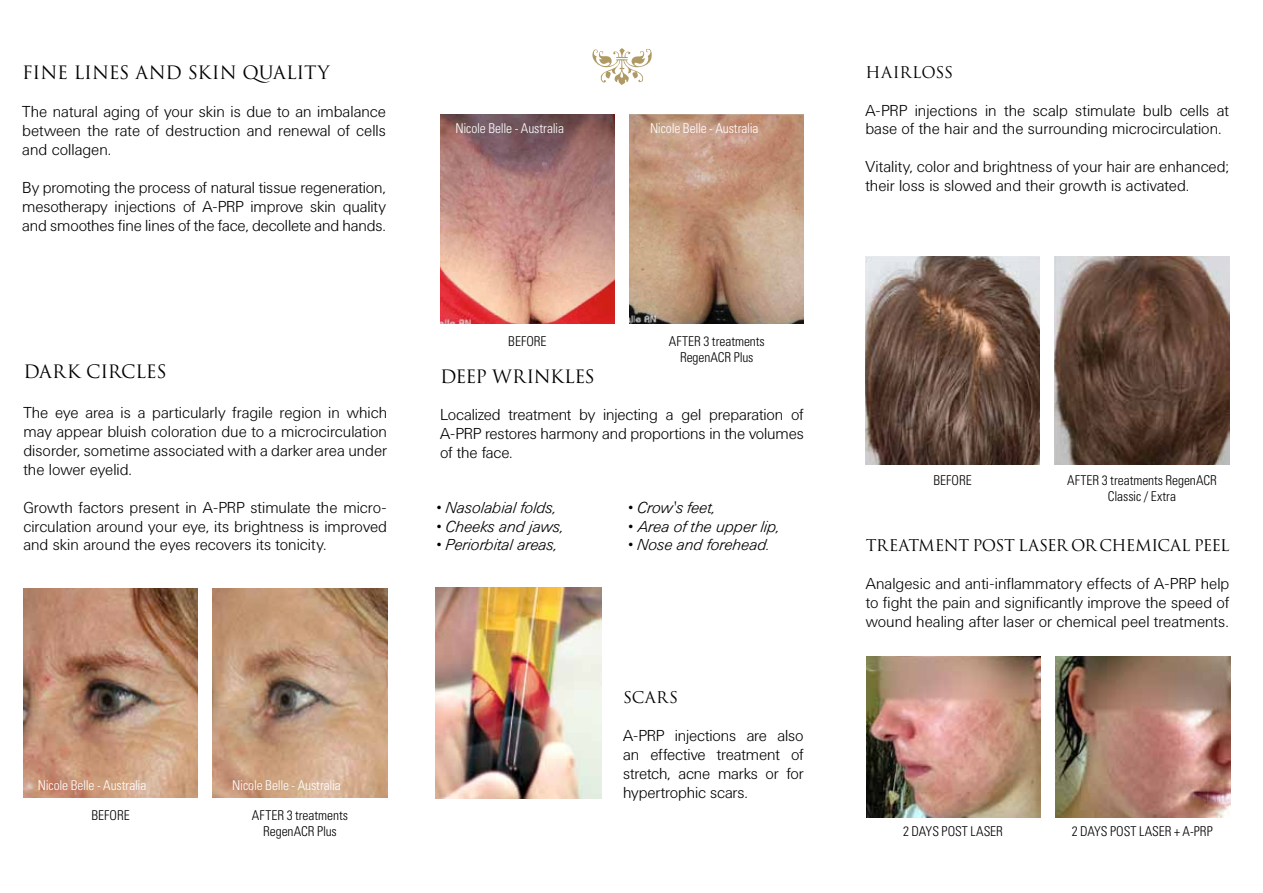
<style>
.page{position:relative;width:1263px;height:893px;background:#fff}
.page>*{position:absolute;margin:0;border:0;box-sizing:border-box;transform-origin:0 0}
.t1{font:18px "Trajan Pro";letter-spacing:-.015em;color:#000}
.t2{font:18px "Trajan Pro";letter-spacing:-.035em;color:#000}
.t3{font:300 15.75px/18.9px "Univers BQ";letter-spacing:-.005em;color:#000;text-align:justify}
.t4{font:italic 300 15.75px "Univers BQ";letter-spacing:-.005em;color:#000}
.t5{font:15.75px "Trajan Pro";letter-spacing:-.025em;color:#000}
.t6{font:300 condensed 13.5px/16.2px "Univers";letter-spacing:-.005em;color:#000;text-align:center}
.t7{font:300 condensed 13.5px "Univers";letter-spacing:-.015em;color:#fff}
</style>
<div class="page">
<img style="left:436px;top:588px;width:166px;height:210px">
<img style="left:629px;top:115px;width:175px;height:208px">
<img style="left:440px;top:115px;width:175px;height:208px">
<img style="left:865px;top:256px;width:175px;height:209px">
<img style="left:1055px;top:256px;width:174px;height:209px">
<img style="left:213px;top:589px;width:174px;height:208px">
<img style="left:23px;top:589px;width:175px;height:208px">
<svg style="left:592px;top:48px;width:60px;height:37px"></svg>
<img style="left:1056px;top:656px;width:174px;height:162px">
<img style="left:866px;top:656px;width:175px;height:162px">
<p class="t1" style="left:22px;top:61px;width:309px">FINE LINES AND SKIN QUALITY</p>
<p class="t3" style="left:22px;top:103px;width:365px">The natural aging of your skin is due to an imbalance between the rate of destruction and renewal of cells and collagen.</p>
<p class="t3" style="left:22px;top:178px;width:365px">By promoting the process of natural tissue regeneration, mesotherapy injections of A-PRP improve skin quality and smoothes fine lines of the face, decollete and hands.</p>
<p class="t1" style="left:23px;top:360px;width:145px">DARK CIRCLES</p>
<p class="t3" style="left:23px;top:404px;width:365px">The eye area is a particularly fragile region in which may appear bluish coloration due to a microcirculation disorder, sometime associated with a darker area under the lower eyelid.</p>
<p class="t3" style="left:23px;top:498px;width:365px">Growth factors present in A-PRP stimulate the micro&shy;circulation around your eye, its brightness is improved and skin around the eyes recovers its tonicity.</p>
<p class="t7" style="left:455px;top:120px;width:110px">Nicole Belle - Australia</p>
<p class="t6" style="left:508px;top:333px;width:40px">before</p>
<p class="t7" style="left:650px;top:120px;width:110px">Nicole Belle - Australia</p>
<p class="t6" style="left:669px;top:333px;width:98px">AFTER 3 treatments<br>RegenACR Plus</p>
<p class="t2" style="left:440px;top:365px;width:156px">DEEP WRINKLES</p>
<p class="t3" style="left:440px;top:406px;width:365px">Localized treatment by injecting a gel preparation of A-PRP restores harmony and proportions in the volumes of the face.</p>
<p class="t4" style="left:436px;top:499px;width:122px">• Nasolabial folds,</p>
<p class="t4" style="left:436px;top:517px;width:129px">• Cheeks and jaws,</p>
<p class="t4" style="left:436px;top:536px;width:123px">• Periorbital areas,</p>
<p class="t4" style="left:628px;top:499px;width:89px">• Crow's feet,</p>
<p class="t4" style="left:628px;top:517px;width:154px">• Area of the upper lip,</p>
<p class="t4" style="left:628px;top:536px;width:144px">• Nose and forehead.</p>
<p class="t7" style="left:38px;top:777px;width:110px">Nicole Belle - Australia</p>
<p class="t6" style="left:92px;top:807px;width:40px">before</p>
<p class="t7" style="left:232px;top:777px;width:110px">Nicole Belle - Australia</p>
<p class="t6" style="left:252px;top:807px;width:98px">AFTER 3 treatments<br>RegenACR Plus</p>
<p class="t5" style="left:623px;top:688px;width:56px">SCARS</p>
<p class="t3" style="left:623px;top:727px;width:182px">A-PRP injections are also an effective treatment of stretch, acne marks or for hypertrophic scars.</p>
<p class="t5" style="left:865px;top:62px;width:58px">HAIRLOSS</p>
<p class="t3" style="left:865px;top:101px;width:365px">A-PRP injections in the scalp stimulate bulb cells at base of the hair and the surrounding microcirculation.</p>
<p class="t3" style="left:865px;top:158px;width:365px">Vitality, color and brightness of your hair are enhanced; their loss is slowed and their growth is activated.</p>
<p class="t6" style="left:933px;top:472px;width:40px">before</p>
<p class="t6" style="left:1067px;top:472px;width:150px">AFTER 3 treatments RegenACR<br>Classic / Extra</p>
<p class="t5" style="left:866px;top:535px;width:365px">TREATMENT POST LASER OR CHEMICAL PEEL</p>
<p class="t3" style="left:866px;top:574px;width:365px">Analgesic and anti-inflammatory effects of A-PRP help to fight the pain and significantly improve the speed of wound healing after laser or chemical peel treatments.</p>
<p class="t6" style="left:903px;top:823px;width:101px">2 DAYS post las er</p>
<p class="t6" style="left:1072px;top:823px;width:142px">2 DAYS post laser + A-PRP</p>
</div>
